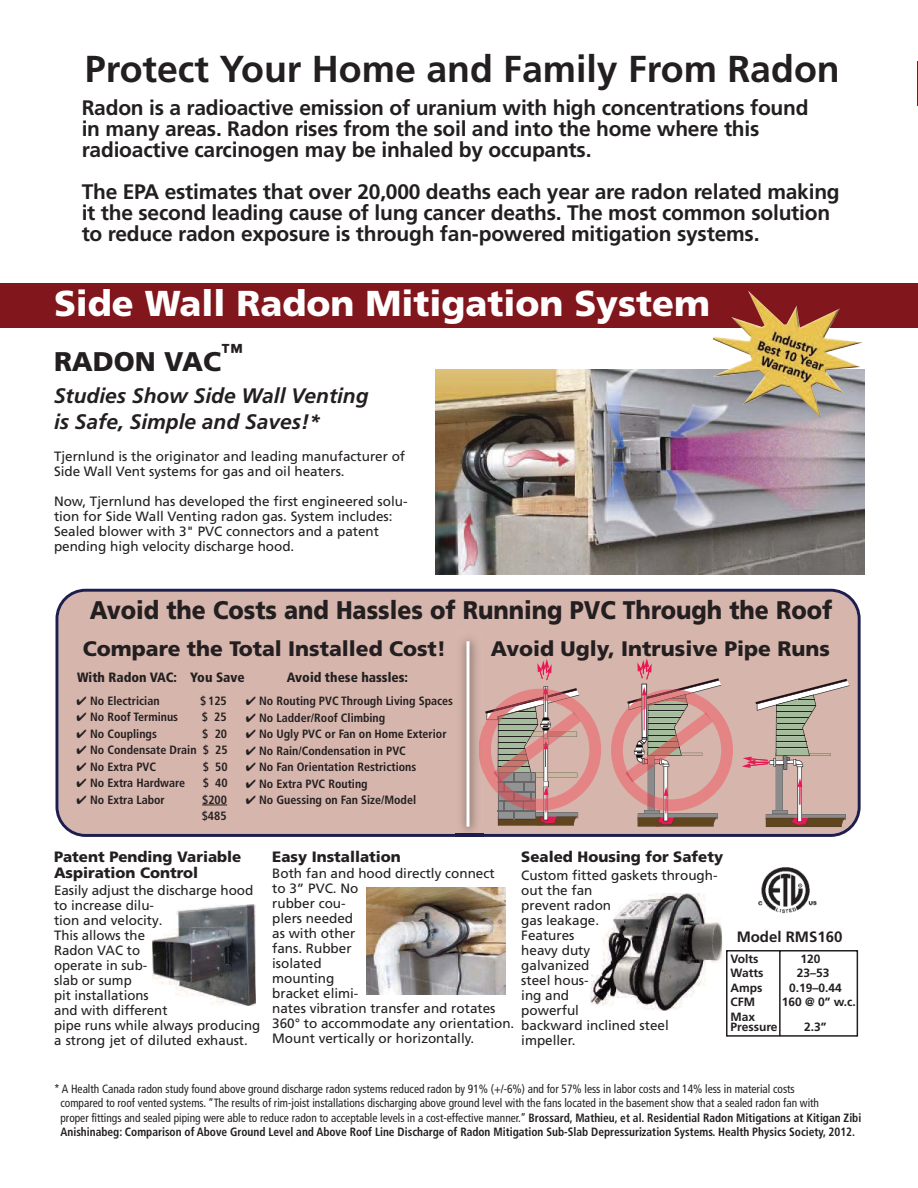
<style>
.page{position:relative;width:918px;height:1188px;background:#fff}
.page>*{position:absolute;margin:0;border:0;box-sizing:border-box;transform-origin:0 0}
.t1{font:700 37.5px "Frutiger";color:#231f20}
.t2{font:900 36px "Frutiger";color:#fff}
.t3{font:900 27px "Frutiger";color:#231f20}
.t4{font:900 25.5px "Frutiger";color:#231f20;scale:.9 1}
.t5{font:700 21px/21px "Frutiger";letter-spacing:-.01em;color:#231f20}
.t6{font:900 21px "Frutiger";color:#231f20}
.t7{font:italic 700 21px/25.2px "Frutiger";color:#231f20}
.t8{font:900 15px/16.5px "Frutiger";color:#231f20}
.t9{font:700 15px "Frutiger";color:#231f20}
.t10{font:13.5px/15px "Frutiger";color:#231f20}
.t11{font:900 condensed 13.5px "Frutiger";color:#231f20}
.t12{font:condensed 12px/14.4px "Frutiger";color:#231f20;scale:.95 1}
.t13{font:700 condensed 12px/16.5px "Frutiger";color:#231f20}
.t14{font:700 12px/10.5px "Frutiger";color:#231f20}
.s1{font-weight:700}
</style>
<div class="page">
<img style="left:435px;top:369px;width:429px;height:206px">
<img style="left:153px;top:904px;width:103px;height:102px">
<img style="left:367px;top:888px;width:138px;height:106px">
<img style="left:590px;top:893px;width:133px;height:117px">
<img style="left:758px;top:867px;width:59px;height:47px">
<div style="left:56px;top:589px;width:805px;height:248px;background:#d6b5ac"></div>
<svg style="left:537px;top:659px;width:15px;height:21px"></svg>
<svg style="left:484px;top:686px;width:117px;height:140px;background:#c1968f"></svg>
<svg style="left:611px;top:658px;width:122px;height:169px;background:#ca9d96"></svg>
<svg style="left:742px;top:679px;width:108px;height:148px;background:#c2a89e"></svg>
<svg style="left:202px;top:805px;width:25px;height:1px"></svg>
<img style="left:455px;top:630px;width:29px;height:207px">
<img style="left:479px;top:658px;width:5px;height:170px">
<hr style="left:467px;top:641px;width:3px;height:186px;background:#fff">
<hr style="left:917px;top:61px;width:1px;height:44px;background:#81171d">
<div style="left:0;top:283px;width:918px;height:44px;background:#81171d"></div>
<img style="left:714px;top:291px;width:150px;height:128px">
<svg style="left:726px;top:950px;width:133px;height:87px"></svg>
<h1 class="t1" style="left:85px;top:54px;width:756px">Protect Your Home and Family From Radon</h1>
<h3 class="t5" style="left:82px;top:99px;width:728px">Radon is a radioactive emission of uranium with high concentrations found in many areas. Radon rises from the soil and into the home where this radioactive carcinogen may be inhaled by occupants.</h3>
<h3 class="t5" style="left:82px;top:183px;width:760px">The EPA estimates that over 20,000 deaths each year are radon related making it the second leading cause of lung cancer deaths. The most common solution to reduce radon exposure is through fan-powered mitigation systems.</h3>
<h2 class="t2" style="left:54px;top:289px;width:658px">Side Wall Radon Mitigation System</h2>
<h3 class="t3" style="left:54px;top:351px;width:190px">RADON VAC<sup>™</sup></h3>
<h3 class="t7" style="left:54px;top:385px;width:316px">Studies Show Side Wall Venting is Safe, Simple and Saves!*</h3>
<p class="t10" style="left:54px;top:450px;width:353px">Tjernlund is the originator and leading manufacturer of<br>Side Wall Vent systems for gas and oil heaters.</p>
<p class="t10" style="left:54px;top:495px;width:355px">Now, Tjernlund has developed the first engineered solu&shy;tion for Side Wall Venting radon gas. System includes:<br>Sealed blower with 3" PVC connectors and a patent pending high velocity discharge hood.</p>
<h3 class="t4" style="left:90px;top:600px;width:827px">Avoid the Costs and Hassles of Running PVC Through the Roof</h3>
<h3 class="t6" style="left:83px;top:640px;width:365px">Compare the Total Installed Cost!</h3>
<h3 class="t6" style="left:491px;top:640px;width:341px">Avoid Ugly, Intrusive Pipe Runs</h3>
<p class="t11" style="left:77px;top:672px;width:101px">With Radon VAC:</p>
<p class="t11" style="left:287px;top:672px;width:123px">Avoid these hassles:</p>
<p class="t11" style="left:190px;top:672px;width:56px">You Save</p>
<p class="t13" style="left:77px;top:693px;width:85px">✔ No Electrician</p>
<p class="t13" style="left:200px;top:693px;width:28px">$ 125</p>
<p class="t13" style="left:77px;top:710px;width:103px">✔ No Roof Terminus</p>
<p class="t13" style="left:202px;top:710px;width:26px">$ 25</p>
<p class="t13" style="left:77px;top:726px;width:82px">✔ No Couplings</p>
<p class="t13" style="left:202px;top:726px;width:26px">$ 20</p>
<p class="t13" style="left:77px;top:743px;width:153px">✔ No Condensate Drain $ 25</p>
<p class="t13" style="left:77px;top:759px;width:81px">✔ No Extra PVC</p>
<p class="t13" style="left:203px;top:759px;width:26px">$ 50</p>
<p class="t13" style="left:77px;top:776px;width:110px">✔ No Extra Hardware</p>
<p class="t13" style="left:203px;top:776px;width:26px">$ 40</p>
<p class="t13" style="left:77px;top:792px;width:90px">✔ No Extra Labor</p>
<p class="t13" style="left:202px;top:792px;width:27px">$200 $485</p>
<p class="t13" style="left:246px;top:694px;width:209px">✔ No Routing PVC Through Living Spaces</p>
<p class="t13" style="left:246px;top:710px;width:141px">✔ No Ladder/Roof Climbing</p>
<p class="t13" style="left:246px;top:727px;width:202px">✔ No Ugly PVC or Fan on Home Exterior</p>
<p class="t13" style="left:246px;top:743px;width:162px">✔ No Rain/Condensation in PVC</p>
<p class="t13" style="left:246px;top:760px;width:172px">✔ No Fan Orientation Restrictions</p>
<p class="t13" style="left:246px;top:776px;width:123px">✔ No Extra PVC Routing</p>
<p class="t13" style="left:246px;top:793px;width:172px">✔ No Guessing on Fan Size/Model</p>
<p class="t8" style="left:54px;top:849px;width:189px">Patent Pending Variable<br>Aspiration Control</p>
<p class="t10" style="left:54px;top:884px;width:208px">Easily adjust the discharge hood to increase dilu-<br>tion and velocity.<br>This allows the<br>Radon VAC to<br>operate in sub-<br>slab or sump<br>pit installations<br>and with different<br>pipe runs while always producing a strong jet of diluted exhaust.</p>
<p class="t8" style="left:272px;top:849px;width:130px">Easy Installation</p>
<p class="t10" style="left:272px;top:867px;width:244px">Both fan and hood directly connect<br>to 3” PVC. No<br>rubber cou-<br>plers needed<br>as with other<br>fans. Rubber<br>isolated<br>mounting<br>bracket elimi-<br>nates vibration transfer and rotates<br>360° to accommodate any orientation.<br>Mount vertically or horizontally.</p>
<p class="t8" style="left:521px;top:849px;width:203px">Sealed Housing for Safety</p>
<p class="t10" style="left:521px;top:869px;width:198px">Custom fitted gaskets through&shy;out the fan<br>prevent radon<br>gas leakage.<br>Features<br>heavy duty<br>galvanized<br>steel hous-<br>ing and<br>powerful<br>backward inclined steel impeller.</p>
<p class="t9" style="left:737px;top:930px;width:107px">Model RMS160</p>
<p class="t14" style="left:731px;top:955px;width:29px">Volts</p>
<p class="t14" style="left:800px;top:955px;width:21px">120</p>
<p class="t14" style="left:731px;top:969px;width:34px">Watts</p>
<p class="t14" style="left:797px;top:969px;width:34px">23–53</p>
<p class="t14" style="left:731px;top:983px;width:33px">Amps</p>
<p class="t14" style="left:789px;top:983px;width:54px">0.19–0.44</p>
<p class="t14" style="left:731px;top:998px;width:26px">CFM</p>
<p class="t14" style="left:782px;top:998px;width:75px">160 @ 0” w.c.</p>
<p class="t14" style="left:731px;top:1012px;width:48px">Max<br>Pressure</p>
<p class="t14" style="left:804px;top:1023px;width:24px">2.3”</p>
<p class="t12" style="left:60px;top:1082px;width:845px;text-indent:-6px">* A Health Canada radon study found above ground discharge radon systems reduced radon by 91% (+/-6%) and for 57% less in labor costs and 14% less in material costs<br>compared to roof vented systems. “The results of rim-joist installations discharging above ground level with the fans located in the basement show that a sealed radon fan with<br>proper fittings and sealed piping were able to reduce radon to acceptable levels in a cost-effective manner.” <span class="s1">Brossard, Mathieu, et al. Residential Radon Mitigations at Kitigan Zibi Anishinabeg: Comparison of Above Ground Level and Above Roof Line Discharge of Radon Mitigation Sub-Slab Depressurization Systems. Health Physics Society, 2012.</span></p>
</div>
